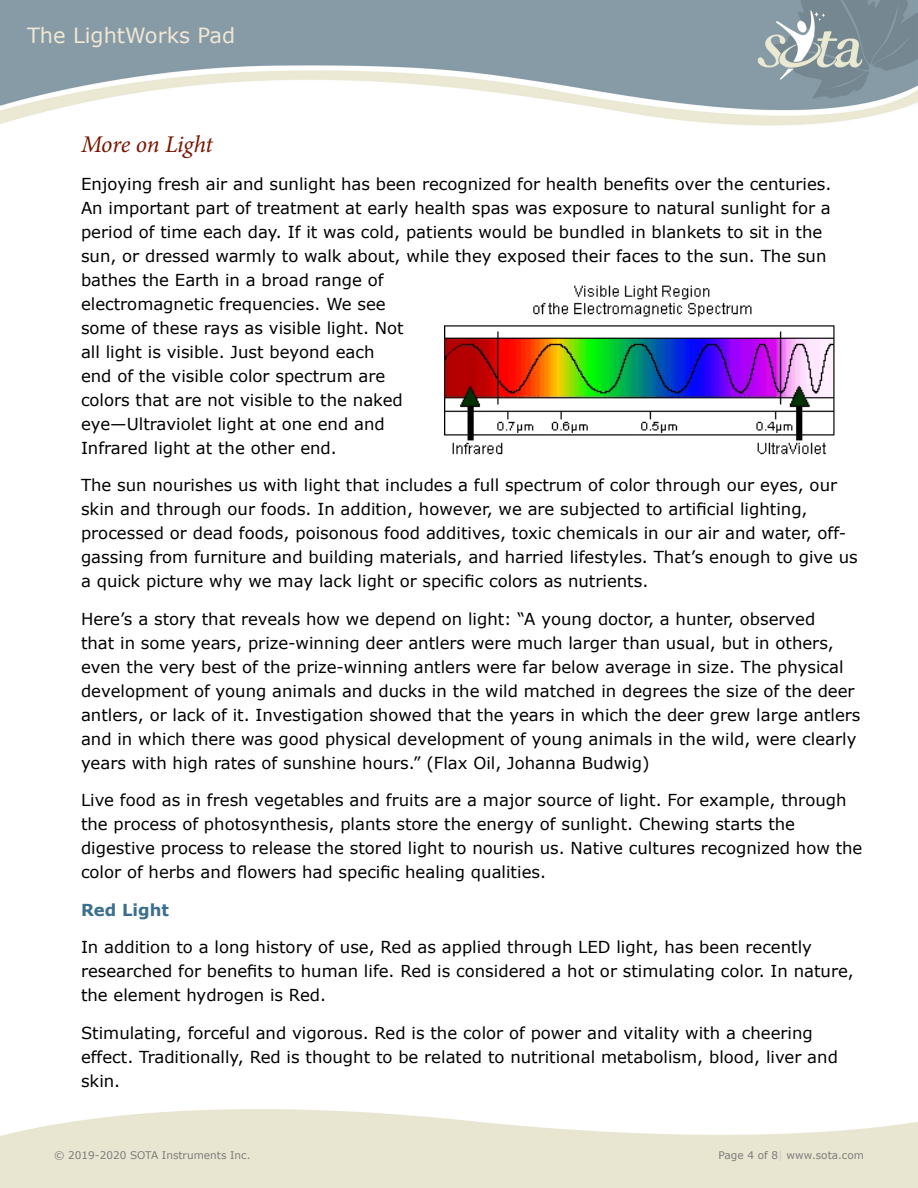
<style>
.page{position:relative;width:918px;height:1188px;background:#fff}
.page>*{position:absolute;margin:0;border:0;box-sizing:border-box;transform-origin:0 0}
.t1{font:italic 24px "Minion Pro";letter-spacing:-.015em;color:#7a1600}
.t2{font:21px "Verdana";color:#f0e7d4}
.t3{font:16.5px/24px "Verdana";color:#000}
.t4{font:700 16.5px "Verdana";color:#3b6e8f}
.t5{font:10.5px "Verdana";color:#7d7c7b}
.s1{color:#cbcaca}
</style>
<div class="page">
<img style="left:0;top:0;width:918px;height:126px">
<img style="left:445px;top:285px;width:390px;height:170px">
<p class="t2" style="left:27px;top:22px;width:210px">The LightWorks Pad</p>
<h1 class="t1" style="left:81px;top:128px;width:133px">More on Light</h1>
<p class="t3" style="left:81px;top:171px;width:752px">Enjoying fresh air and sunlight has been recognized for health benefits over the centuries.<br>An important part of treatment at early health spas was exposure to natural sunlight for a period of time each day. If it was cold, patients would be bundled in blankets to sit in the sun, or dressed warmly to walk about, while they exposed their faces to the sun. The sun bathes the Earth in a broad range of<br>electromagnetic frequencies. We see<br>some of these rays as visible light. Not<br>all light is visible. Just beyond each<br>end of the visible color spectrum are<br>colors that are not visible to the naked<br>eye—Ultraviolet light at one end and<br>Infrared light at the other end.</p>
<p class="t3" style="left:81px;top:473px;width:778px">The sun nourishes us with light that includes a full spectrum of color through our eyes, our skin and through our foods. In addition, however, we are subjected to artificial lighting, processed or dead foods, poisonous food additives, toxic chemicals in our air and water, off&shy;gassing from furniture and building materials, and harried lifestyles. That’s enough to give us a quick picture why we may lack light or specific colors as nutrients.</p>
<p class="t3" style="left:81px;top:606px;width:781px">Here’s a story that reveals how we depend on light: “A young doctor, a hunter, observed<br>that in some years, prize-winning deer antlers were much larger than usual, but in others, even the very best of the prize-winning antlers were far below average in size. The physical development of young animals and ducks in the wild matched in degrees the size of the deer antlers, or lack of it. Investigation showed that the years in which the deer grew large antlers and in which there was good physical development of young animals in the wild, were clearly years with high rates of sunshine hours.” (Flax Oil, Johanna Budwig)</p>
<p class="t3" style="left:81px;top:788px;width:783px">Live food as in fresh vegetables and fruits are a major source of light. For example, through the process of photosynthesis, plants store the energy of sunlight. Chewing starts the digestive process to release the stored light to nourish us. Native cultures recognized how the color of herbs and flowers had specific healing qualities.</p>
<p class="t4" style="left:81px;top:899px;width:89px">Red Light</p>
<p class="t3" style="left:81px;top:935px;width:774px">In addition to a long history of use, Red as applied through LED light, has been recently researched for benefits to human life. Red is considered a hot or stimulating color. In nature, the element hydrogen is Red.</p>
<p class="t3" style="left:81px;top:1020px;width:758px">Stimulating, forceful and vigorous. Red is the color of power and vitality with a cheering effect. Traditionally, Red is thought to be related to nutritional metabolism, blood, liver and skin.</p>
<p class="t5" style="left:54px;top:1149px;width:198px">© 2019-2020 SOTA Instruments Inc.</p>
<p class="t5" style="left:718px;top:1149px;width:147px">Page 4 of 8<span class="s1">|</span> www.sota.com</p>
</div>
